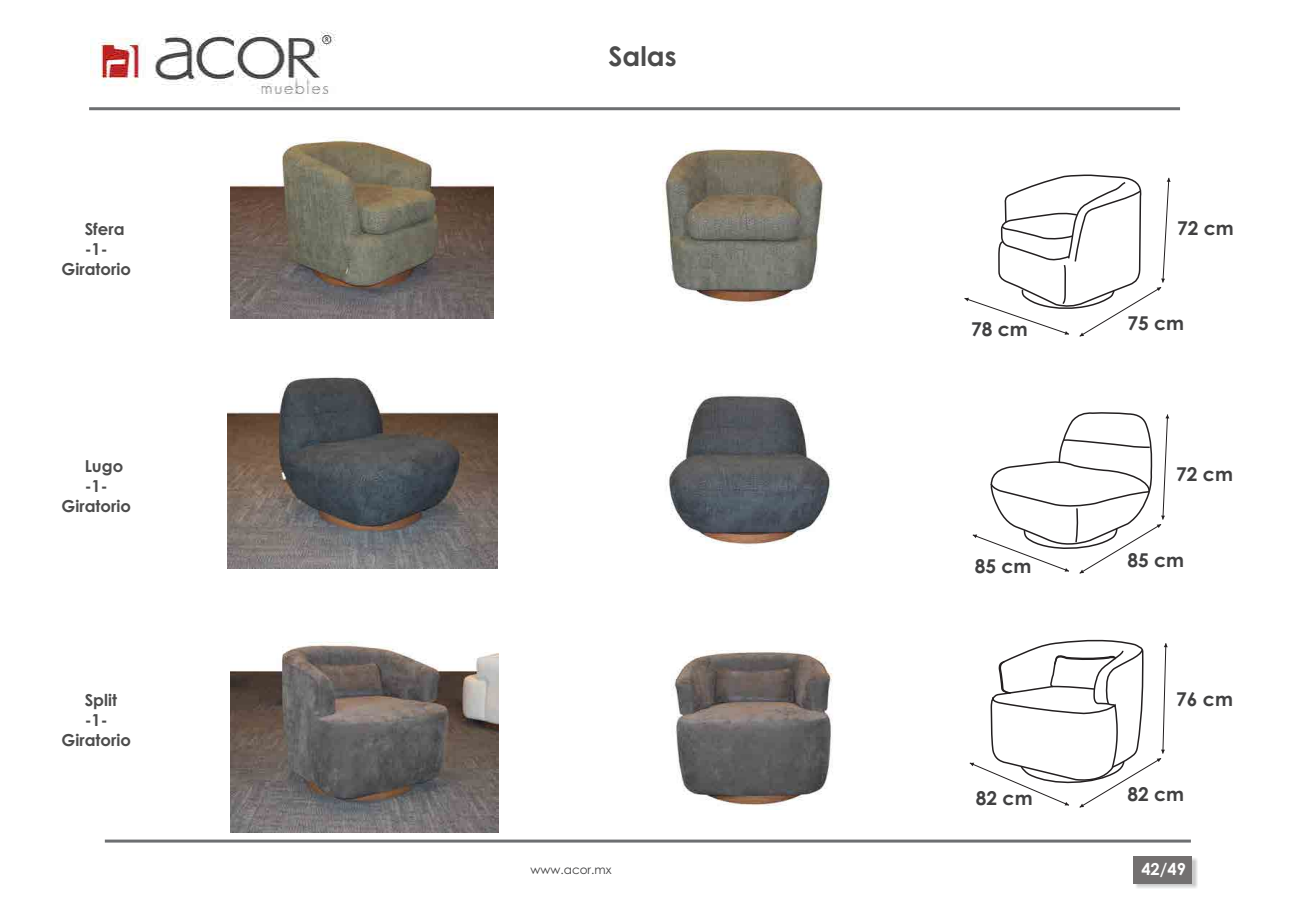
<style>
.page{position:relative;width:1290px;height:920px;background:#fff}
.page>*{position:absolute;margin:0;border:0;box-sizing:border-box;transform-origin:0 0}
.t1{font:700 27px "Century Gothic";color:#4c4c4c}
.t2{font:700 19.05px "Century Gothic";color:#404041}
.t3{font:700 16.5px/20px "Century Gothic";color:#4c4c4c;text-align:center}
.t4{font:700 16.5px "Century Gothic";color:#fff}
.t5{font:12px "Century Gothic";color:#404041}
</style>
<div class="page">
<img style="left:91px;top:30px;width:255px;height:81px">
<img style="left:1136px;top:858px;width:61px;height:30px">
<div style="left:1133px;top:856px;width:58px;height:28px;background:#737070"></div>
<hr style="left:89px;top:107px;width:1091px;height:3px;background:#6d6f71">
<hr style="left:105px;top:840px;width:1086px;height:3px;background:#6d6f71">
<img style="left:663px;top:144px;width:162px;height:162px">
<img style="left:230px;top:137px;width:263px;height:181px">
<img style="left:666px;top:393px;width:166px;height:152px">
<img style="left:228px;top:376px;width:269px;height:192px">
<img style="left:673px;top:650px;width:160px;height:156px">
<img style="left:230px;top:641px;width:268px;height:191px">
<svg style="left:964px;top:174px;width:206px;height:163px"></svg>
<svg style="left:972px;top:413px;width:197px;height:161px"></svg>
<svg style="left:969px;top:639px;width:199px;height:169px"></svg>
<p class="t3" style="left:85px;top:221px;width:41px">Sfera</p>
<p class="t3" style="left:85px;top:241px;width:25px">-1-</p>
<p class="t3" style="left:62px;top:261px;width:71px">Giratorio</p>
<p class="t3" style="left:85px;top:458px;width:40px">Lugo</p>
<p class="t3" style="left:85px;top:478px;width:25px">-1-</p>
<p class="t3" style="left:62px;top:498px;width:71px">Giratorio</p>
<h1 class="t1" style="left:608px;top:46px;width:70px">Salas</h1>
<p class="t2" style="left:1177px;top:221px;width:58px">72 cm</p>
<p class="t2" style="left:971px;top:322px;width:58px">78 cm</p>
<p class="t2" style="left:1127px;top:315px;width:58px">75 cm</p>
<p class="t2" style="left:1176px;top:467px;width:58px">72 cm</p>
<p class="t2" style="left:975px;top:559px;width:58px">85 cm</p>
<p class="t2" style="left:1127px;top:552px;width:58px">85 cm</p>
<p class="t3" style="left:62px;top:692px;width:71px">Split<br>-1-<br>Giratorio</p>
<p class="t2" style="left:1176px;top:691px;width:58px">76 cm</p>
<p class="t5" style="left:530px;top:865px;width:83px">www.acor.mx</p>
<p class="t2" style="left:976px;top:791px;width:58px">82 cm</p>
<p class="t2" style="left:1127px;top:786px;width:58px">82 cm</p>
<p class="t4" style="left:1141px;top:862px;width:46px">42/49</p>
</div>
